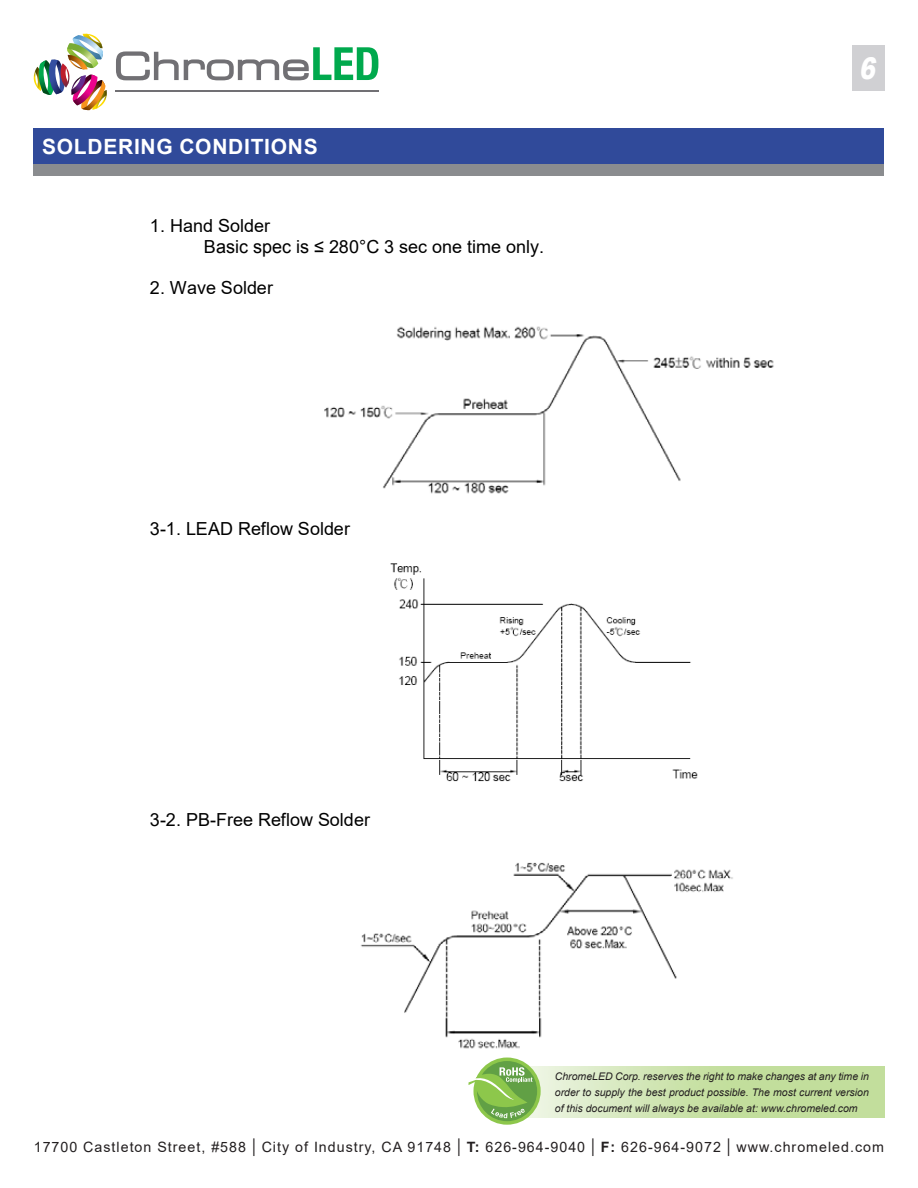
<style>
.page{position:relative;width:918px;height:1188px;background:#fff}
.page>*{position:absolute;margin:0;border:0;box-sizing:border-box;transform-origin:0 0}
.t1{font:italic 900 30px "Arial";color:#fff;scale:.8 1}
.t2{font:700 21px "Arial";color:#fff}
.t3{font:18px/20.7px "Arial";color:#000}
.t4{font:14.25px "Arial";letter-spacing:.07em;color:#231f20}
.t5{font:italic 10.5px/15.8px "Arial";color:#231f20;text-align:justify}
.s1{font-style:inherit}
.s2{font-size:18.6px}
.s3{font-weight:700}
</style>
<div class="page">
<img style="left:34px;top:34px;width:73px;height:76px">
<hr style="left:115px;top:90px;width:263px;height:2px;background:#717074">
<svg style="left:116px;top:47px;width:262px;height:33px"></svg>
<svg style="left:473px;top:1058px;width:68px;height:67px"></svg>
<div style="left:477px;top:1061px;width:60px;height:60px;background:#61a045;border-radius:50%"></div>
<svg style="left:469px;top:1067px;width:64px;height:51px"></svg>
<div style="left:852px;top:45px;width:32px;height:46px;background:#d0d0d3"></div>
<div style="left:34px;top:128px;width:850px;height:37px;background:#304a9a"></div>
<div style="left:34px;top:164px;width:850px;height:12px;background:#8a8c8f"></div>
<img style="left:324px;top:326px;width:450px;height:168px">
<img style="left:390px;top:563px;width:308px;height:219px">
<img style="left:360px;top:862px;width:373px;height:187px">
<h2 class="t2" style="left:42px;top:131px;width:16px">SOL</h2>
<h2 class="t2" style="left:87px;top:131px;width:31px">DERING</h2>
<h2 class="t2" style="left:179px;top:131px;width:17px">CON</h2>
<h2 class="t2" style="left:228px;top:131px;width:29px">DITIONS</h2>
<h3 class="t3" style="left:204px;top:215px;width:342px;text-indent:-54px">1. Hand Solder<br><span class="s1">Basic spec is ≤</span> 280°C 3 sec one time only.</h3>
<h3 class="t3" style="left:150px;top:277px;width:125px">2. Wave Solder</h3>
<h3 class="t3" style="left:150px;top:518px;width:202px">3-1. LEAD Reflow Solder</h3>
<h1 class="t1" style="left:859px;top:46px;width:31px">6</h1>
<h3 class="t3" style="left:150px;top:809px;width:222px">3-2. PB-Free Reflow Solder</h3>
<p class="t5" style="left:555px;top:1069px;width:316px">ChromeLED Corp. reserves the right to make changes at any time in order to supply the best product possible. The most current version of this document will always be available at: www.chromeled.com</p>
<h3 class="t4" style="left:34px;top:1137px;width:852px">17700 Castleton Street, #588 <span class="s2">|</span> City of Industry, CA 91748 <span class="s2">|</span> <span class="s3">T:</span> 626-964-9040 <span class="s2">|</span> <span class="s3">F:</span> 626-964-9072 <span class="s2">|</span> www.chromeled.com</h3>
</div>
